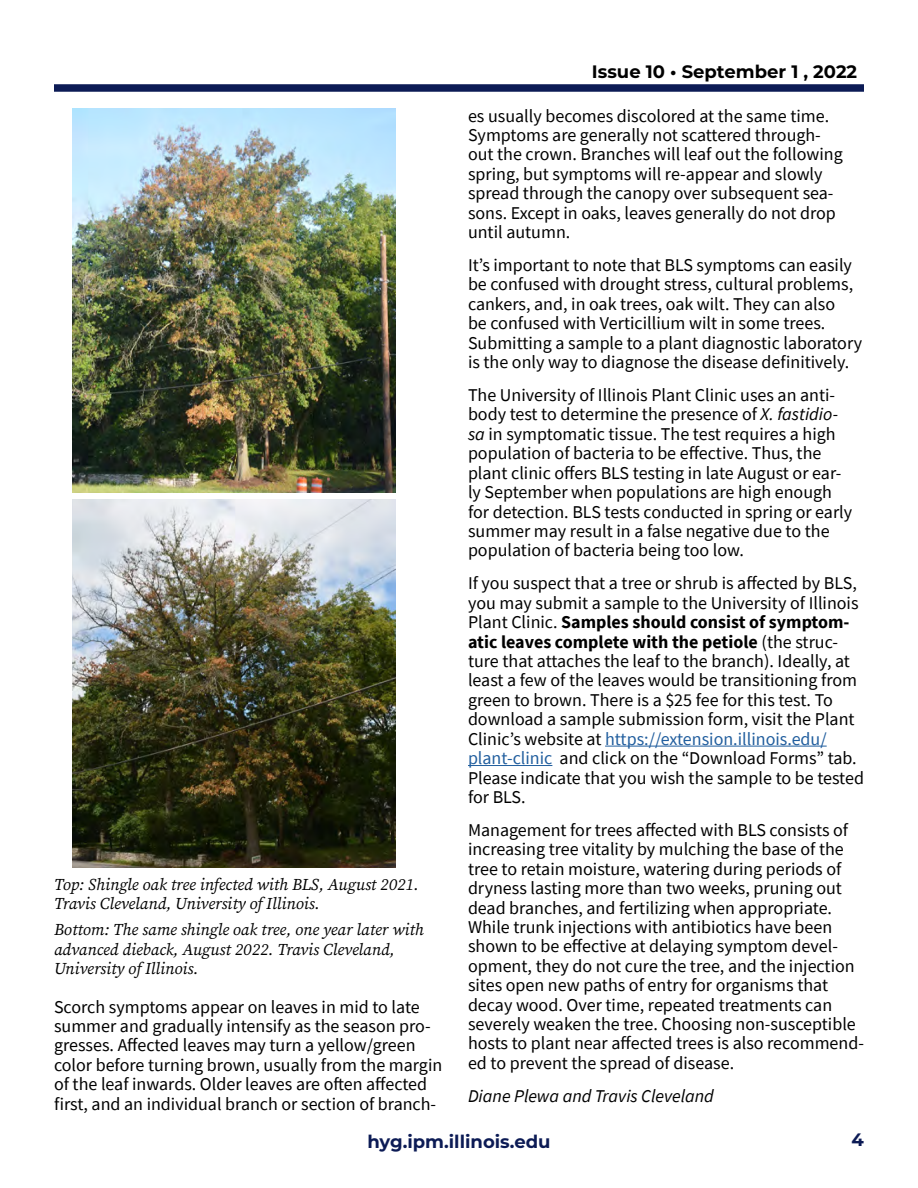
<style>
.page{position:relative;width:918px;height:1188px;background:#fff}
.page>*{position:absolute;margin:0;border:0;box-sizing:border-box;transform-origin:0 0}
.t1{font:18px/19.4px "Source Sans Pro";color:#000}
.t2{font:italic 18px "Source Sans Pro";color:#000}
.t3{font:700 18px "Montserrat";color:#000}
.t4{font:700 18px "Montserrat";color:#0c1b55}
.t5{font:italic 16.5px/19.5px "Source Serif Pro";color:#000}
.s1{font-style:italic}
.s2{font-weight:700}
.s3{color:#215e9e}
</style>
<div class="page">
<div style="left:54px;top:84px;width:810px;height:8px;background:#0c1b55"></div>
<hr style="left:605px;top:746px;width:222px;height:1px;background:#215e9e">
<hr style="left:468px;top:765px;width:84px;height:1px;background:#215e9e">
<img style="left:72px;top:500px;width:324px;height:368px">
<img style="left:72px;top:108px;width:324px;height:384px">
<p class="t5" style="left:54px;top:874px;width:366px">Top: Shingle oak tree infected with BLS, August 2021.<br>Travis Cleveland, University of Illinois.</p>
<p class="t5" style="left:54px;top:920px;width:371px">Bottom: The same shingle oak tree, one year later with advanced dieback, August 2022. Travis Cleveland,<br>University of Illinois.</p>
<p class="t1" style="left:54px;top:997px;width:390px">Scorch symptoms appear on leaves in mid to late summer and gradually intensify as the season pro&shy;gresses. Affected leaves may turn a yellow/green color before turning brown, usually from the margin of the leaf inwards. Older leaves are often affected first, and an individual branch or section of branch-</p>
<p class="t3" style="left:592px;top:58px;width:267px">Issue 10 • September 1 , 2022</p>
<p class="t1" style="left:468px;top:106px;width:376px">es usually becomes discolored at the same time.<br>Symptoms are generally not scattered through&shy;out the crown. Branches will leaf out the following spring, but symptoms will re-appear and slowly spread through the canopy over subsequent sea&shy;sons. Except in oaks, leaves generally do not drop until autumn.</p>
<p class="t1" style="left:468px;top:255px;width:396px">It’s important to note that BLS symptoms can easily be confused with drought stress, cultural problems, cankers, and, in oak trees, oak wilt. They can also<br>be confused with Verticillium wilt in some trees.<br>Submitting a sample to a plant diagnostic laboratory is the only way to diagnose the disease definitively.</p>
<p class="t1" style="left:468px;top:385px;width:386px">The University of Illinois Plant Clinic uses an anti&shy;body test to determine the presence of <span class="s1">X. fastidio&shy;sa</span> in symptomatic tissue. The test requires a high population of bacteria to be effective. Thus, the plant clinic offers BLS testing in late August or ear&shy;ly September when populations are high enough for detection. BLS tests conducted in spring or early summer may result in a false negative due to the population of bacteria being too low.</p>
<p class="t1" style="left:468px;top:574px;width:398px">If you suspect that a tree or shrub is affected by BLS, you may submit a sample to the University of Illinois Plant Clinic. <span class="s2">Samples should consist of symptom&shy;atic leaves complete with the petiole</span> (the struc&shy;ture that attaches the leaf to the branch). Ideally, at least a few of the leaves would be transitioning from green to brown. There is a $25 fee for this test. To download a sample submission form, visit the Plant Clinic’s website at <span class="s3">https://extension.illinois.edu/ plant-clinic</span> and click on the “Download Forms” tab.<br>Please indicate that you wish the sample to be tested for BLS.</p>
<p class="t1" style="left:468px;top:820px;width:398px">Management for trees affected with BLS consists of increasing tree vitality by mulching the base of the tree to retain moisture, watering during periods of dryness lasting more than two weeks, pruning out dead branches, and fertilizing when appropriate.<br>While trunk injections with antibiotics have been shown to be effective at delaying symptom devel&shy;opment, they do not cure the tree, and the injection sites open new paths of entry for organisms that decay wood. Over time, repeated treatments can severely weaken the tree. Choosing non-susceptible hosts to plant near affected trees is also recommend&shy;ed to prevent the spread of disease.</p>
<p class="t2" style="left:468px;top:1084px;width:247px">Diane Plewa and Travis Cleveland</p>
<p class="t4" style="left:367px;top:1128px;width:185px">hyg.ipm.illinois.edu</p>
<p class="t4" style="left:852px;top:1126px;width:14px">4</p>
</div>
